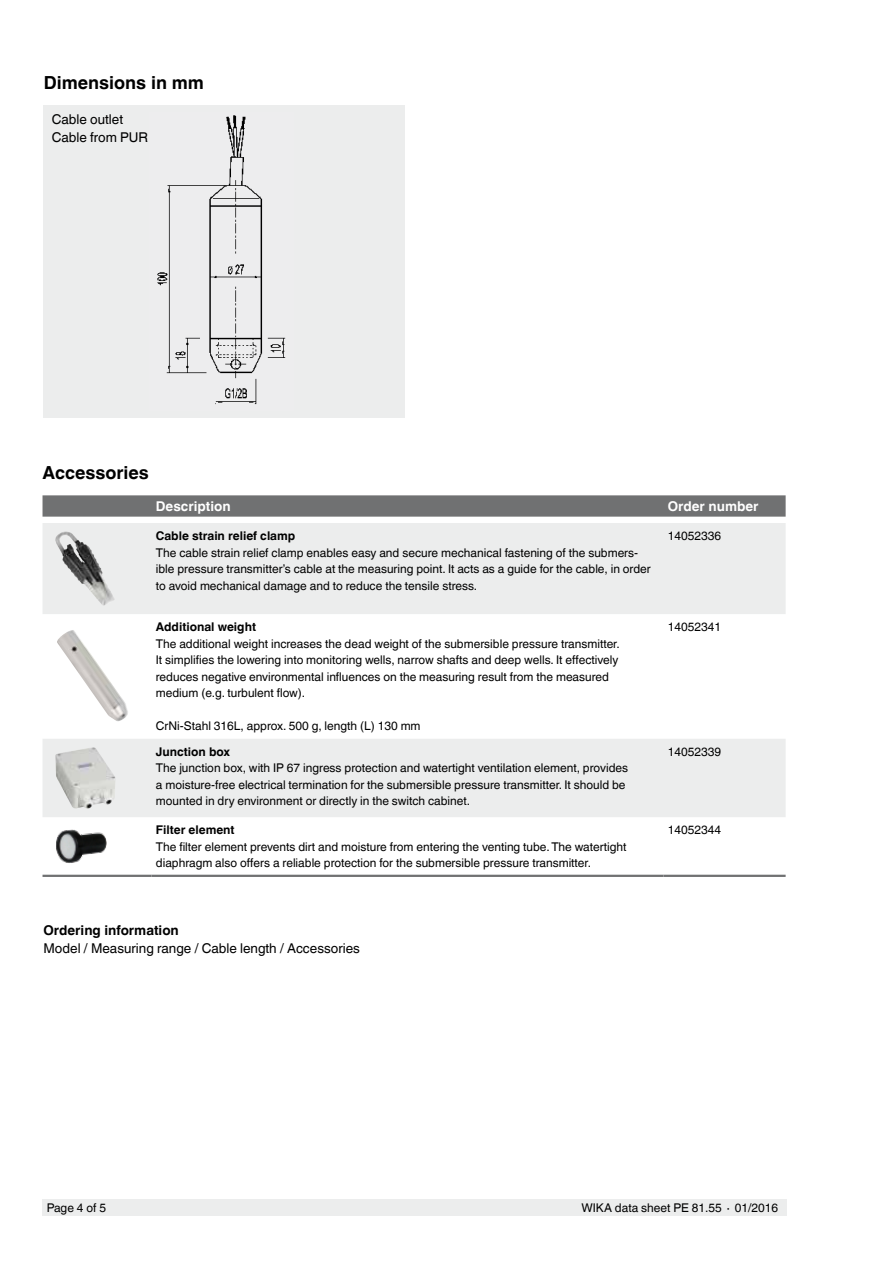
<style>
.page{position:relative;width:893px;height:1263px;background:#fff}
.page>*{position:absolute;margin:0;border:0;box-sizing:border-box;transform-origin:0 0}
.t1{font:700 18px "Helvetica World";color:#000}
.t2{font:13.5px/18px "Helvetica World";color:#000}
.t3{font:700 13.5px "Helvetica World";color:#fff}
.t4{font:700 13.5px "Helvetica World";color:#000}
.t5{font:12px/16.5px "Helvetica World";color:#000}
.t6{font:700 12px "Helvetica World";color:#000}
</style>
<div class="page">
<div style="left:43px;top:1199px;width:744px;height:17px;background:#eceded"></div>
<div style="left:43px;top:106px;width:361px;height:312px;background:#eceded"></div>
<svg style="left:43px;top:495px;width:743px;height:22px;background:#747576"></svg>
<svg style="left:43px;top:523px;width:743px;height:294px;fill:#eceded"></svg>
<hr style="left:43px;top:875px;width:109px;height:2px;background:#707172">
<hr style="left:152px;top:875px;width:511px;height:2px;background:#707172">
<hr style="left:663px;top:875px;width:123px;height:2px;background:#707172">
<img style="left:54px;top:531px;width:61px;height:75px">
<img style="left:56px;top:630px;width:73px;height:92px">
<img style="left:55px;top:747px;width:61px;height:62px">
<img style="left:56px;top:830px;width:50px;height:33px">
<img style="left:157px;top:115px;width:129px;height:290px">
<h1 class="t1" style="left:44px;top:73px;width:162px">Dimensions in mm</h1>
<p class="t2" style="left:52px;top:110px;width:98px">Cable outlet<br>Cable from PUR</p>
<h1 class="t1" style="left:43px;top:462px;width:108px">Accessories</h1>
<p class="t3" style="left:156px;top:498px;width:76px">Description</p>
<p class="t3" style="left:668px;top:498px;width:92px">Order number</p>
<p class="t6" style="left:156px;top:529px;width:141px">Cable strain relief clamp</p>
<p class="t5" style="left:156px;top:544px;width:496px">The cable strain relief clamp enables easy and secure mechanical fastening of the submers&shy;ible pressure transmitter’s cable at the measuring point. It acts as a guide for the cable, in order to avoid mechanical damage and to reduce the tensile stress.</p>
<p class="t5" style="left:668px;top:528px;width:55px">14052336</p>
<p class="t6" style="left:156px;top:620px;width:102px">Additional weight</p>
<p class="t5" style="left:156px;top:635px;width:466px">The additional weight increases the dead weight of the submersible pressure transmitter.<br>It simplifies the lowering into monitoring wells, narrow shafts and deep wells. It effectively reduces negative environmental influences on the measuring result from the measured medium (e.g. turbulent flow).</p>
<p class="t5" style="left:156px;top:718px;width:266px">CrNi-Stahl 316L, approx. 500 g, length (L) 130 mm</p>
<p class="t6" style="left:156px;top:745px;width:76px">Junction box</p>
<p class="t5" style="left:156px;top:760px;width:474px">The junction box, with IP 67 ingress protection and watertight ventilation element, provides a moisture-free electrical termination for the submersible pressure transmitter. It should be mounted in dry environment or directly in the switch cabinet.</p>
<p class="t6" style="left:156px;top:823px;width:80px">Filter element</p>
<p class="t5" style="left:156px;top:838px;width:472px">The filter element prevents dirt and moisture from entering the venting tube. The watertight diaphragm also offers a reliable protection for the submersible pressure transmitter.</p>
<p class="t4" style="left:44px;top:922px;width:137px">Ordering information</p>
<p class="t2" style="left:44px;top:939px;width:318px">Model / Measuring range / Cable length / Accessories</p>
<p class="t5" style="left:668px;top:619px;width:55px">14052341</p>
<p class="t5" style="left:668px;top:743px;width:55px">14052339</p>
<p class="t5" style="left:668px;top:822px;width:55px">14052344</p>
<p class="t5" style="left:47px;top:1199px;width:61px">Page 4 of 5</p>
<p class="t5" style="left:581px;top:1199px;width:198px">WIKA data sheet PE 81.55 ∙ 01/2016</p>
</div>
